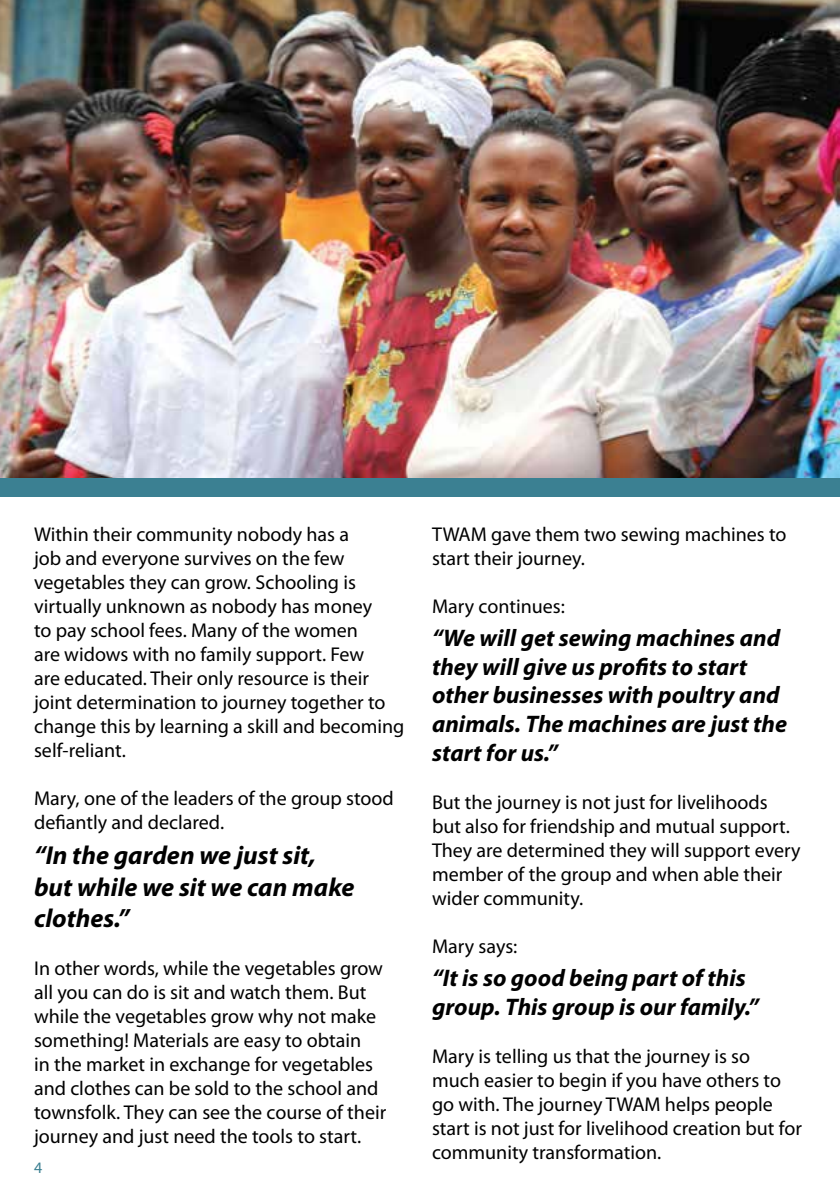
<style>
.page{position:relative;width:840px;height:1191px;background:#fff}
.page>*{position:absolute;margin:0;border:0;box-sizing:border-box;transform-origin:0 0}
.t1{font:italic 700 26px/31.2px "Myriad Pro";color:#000}
.t2{font:italic 700 24px/28.8px "Myriad Pro";color:#000}
.t3{font:20px/24px "Myriad Pro";color:#000}
.t4{font:16px "Myriad Pro";color:#3b8092}
</style>
<div class="page">
<img style="left:0;top:0;width:839px;height:478px">
<div style="left:0;top:478px;width:839px;height:18px;background:#3b8092"></div>
<p class="t3" style="left:34px;top:523px;width:371px">Within their community nobody has a<br>job and everyone survives on the few vegetables they can grow. Schooling is virtually unknown as nobody has money<br>to pay school fees. Many of the women<br>are widows with no family support. Few<br>are educated. Their only resource is their joint determination to journey together to change this by learning a skill and becoming self-reliant.</p>
<p class="t3" style="left:34px;top:787px;width:361px">Mary, one of the leaders of the group stood defiantly and declared.</p>
<h1 class="t1" style="left:34px;top:840px;width:322px">“In the garden we just sit, but while we sit we can make clothes.”</h1>
<p class="t3" style="left:34px;top:956px;width:353px">In other words, while the vegetables grow all you can do is sit and watch them. But while the vegetables grow why not make something! Materials are easy to obtain<br>in the market in exchange for vegetables and clothes can be sold to the school and townsfolk. They can see the course of their journey and just need the tools to start.</p>
<p class="t4" style="left:34px;top:1158px;width:10px">4</p>
<p class="t3" style="left:432px;top:523px;width:356px">TWAM gave them two sewing machines to start their journey.</p>
<p class="t3" style="left:432px;top:595px;width:134px">Mary continues:</p>
<p class="t2" style="left:432px;top:624px;width:356px">“We will get sewing machines and they will give us profits to start other businesses with poultry and animals. The machines are just the start for us.”</p>
<p class="t3" style="left:432px;top:791px;width:370px">But the journey is not just for livelihoods but also for friendship and mutual support.<br>They are determined they will support every member of the group and when able their wider community.</p>
<p class="t3" style="left:432px;top:935px;width:87px">Mary says:</p>
<p class="t2" style="left:432px;top:964px;width:328px">“It is so good being part of this group. This group is our family.”</p>
<p class="t3" style="left:432px;top:1044px;width:371px">Mary is telling us that the journey is so much easier to begin if you have others to go with. The journey TWAM helps people start is not just for livelihood creation but for community transformation.</p>
</div>
